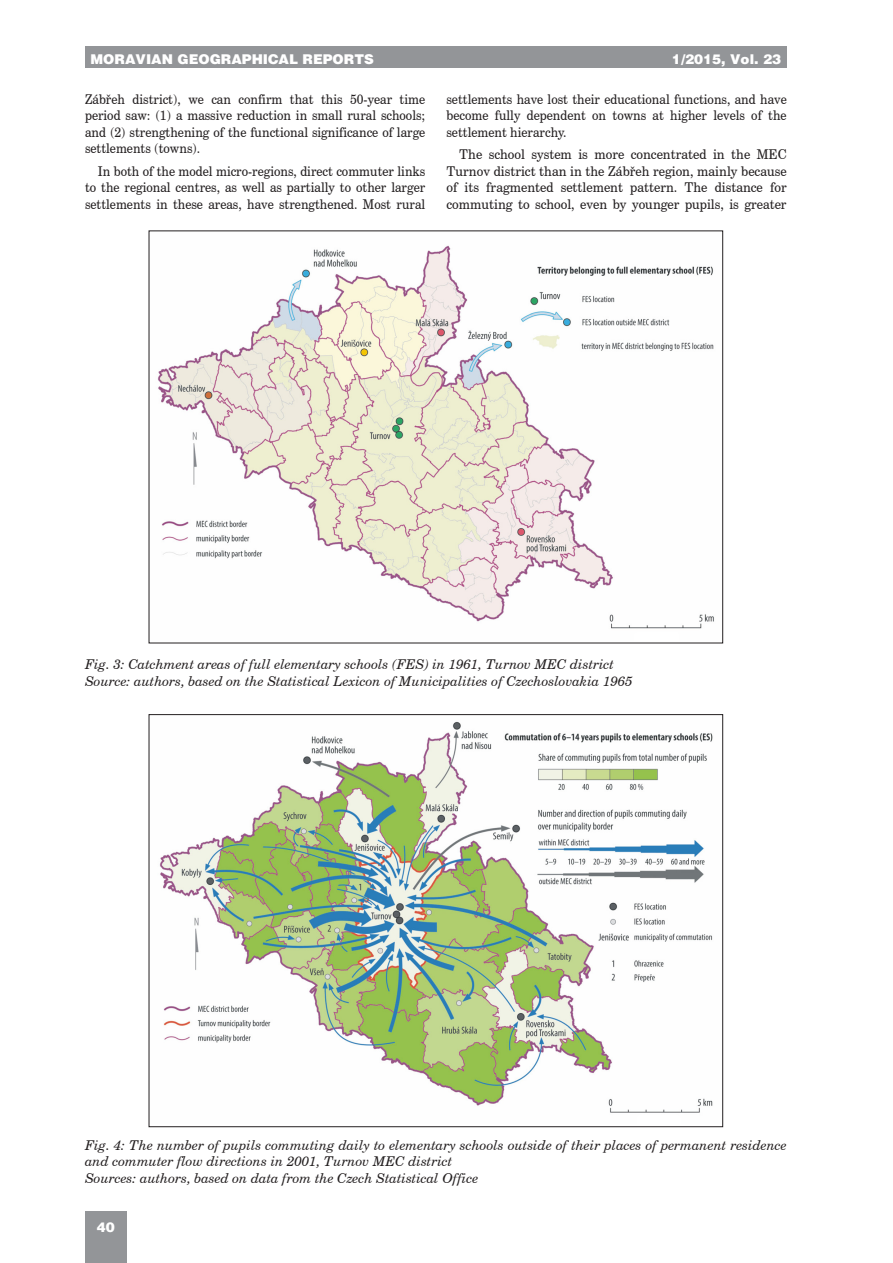
<style>
.page{position:relative;width:893px;height:1263px;background:#fff}
.page>*{position:absolute;margin:0;border:0;box-sizing:border-box;transform-origin:0 0}
.MGR-NEW-basictext{font:13.5px/16.5px "Century Schoolbook CE";color:#231f20;text-align:justify;scale:.92 1}
.MGR-popisobrazku{font:italic 13.5px/16.2px "Century Schoolbook CE";color:#231f20}
.MGR-NEW-basictext-2{font:13.5px/16.5px "Century Schoolbook CE";color:#231f20;text-align:justify;scale:.95 1}
.t1{font:900 13.5px "Switzerland";color:#fff}
</style>
<div class="page">
<div style="left:85px;top:47px;width:702px;height:21px;background:#939598"></div>
<div style="left:85px;top:1212px;width:42px;height:51px;background:#939598"></div>
<img style="left:158px;top:245px;width:556px;height:384px">
<img style="left:160px;top:721px;width:553px;height:392px">
<p class="t1" style="left:91px;top:51px;width:285px">MORAVIAN GEOGRAPHICAL REPORTS</p>
<p class="t1" style="left:672px;top:51px;width:111px">1/2015, Vol. 23</p>
<p class="MGR-NEW-basictext" style="left:85px;top:91px;width:371px">Zábřeh district), we can confirm that this 50-year time period saw: (1) a massive reduction in small rural schools; and (2) strengthening of the functional significance of large settlements (towns).</p>
<p class="MGR-NEW-basictext" style="left:85px;top:163px;width:371px;text-indent:13px">In both of the model micro-regions, direct commuter links to the regional centres, as well as partially to other larger settlements in these areas, have strengthened. Most rural</p>
<p class="MGR-NEW-basictext" style="left:446px;top:91px;width:371px">settlements have lost their educational functions, and have become fully dependent on towns at higher levels of the settlement hierarchy.</p>
<p class="MGR-NEW-basictext-2" style="left:446px;top:146px;width:360px;text-indent:13px">The school system is more concentrated in the MEC Turnov district than in the Zábřeh region, mainly because of its fragmented settlement pattern. The distance for commuting to school, even by younger pupils, is greater</p>
<p class="MGR-popisobrazku" style="left:85px;top:656px;width:530px">Fig. 3: Catchment areas of full elementary schools (FES) in 1961, Turnov MEC district</p>
<p class="MGR-popisobrazku" style="left:85px;top:672px;width:549px">Source: authors, based on the Statistical Lexicon of Municipalities of Czechoslovakia 1965</p>
<p class="MGR-popisobrazku" style="left:85px;top:1137px;width:703px">Fig. 4: The number of pupils commuting daily to elementary schools outside of their places of permanent residence and commuter flow directions in 2001, Turnov MEC district</p>
<p class="MGR-popisobrazku" style="left:85px;top:1169px;width:395px">Sources: authors, based on data from the Czech Statistical Office</p>
<p class="t1" style="left:97px;top:1219px;width:20px">40</p>
</div>
